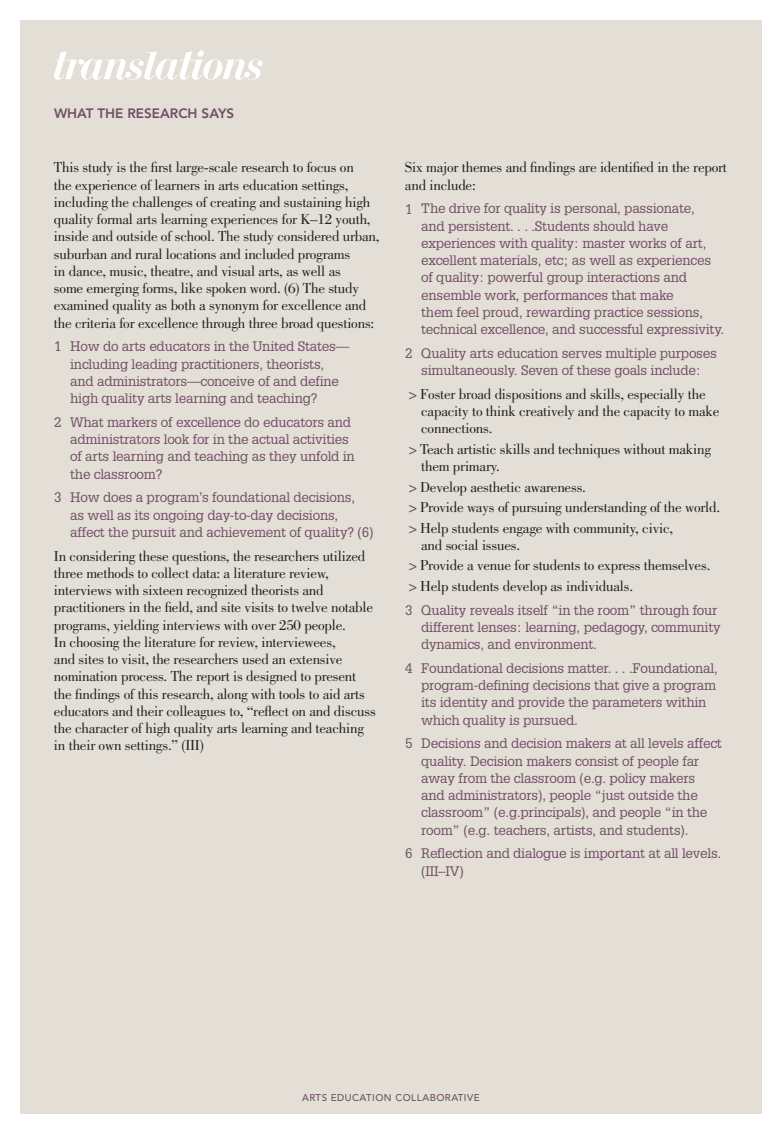
<style>
.page{position:relative;width:783px;height:1134px;background:#fff}
.page>*{position:absolute;margin:0;border:0;box-sizing:border-box;transform-origin:0 0}
.t1{font:15px/17.2px "Bodoni Std";letter-spacing:-.015em;color:#231f20}
.t2{font:13.5px/17.2px "Glypha";letter-spacing:-.015em;color:#704e66}
.t3{font:800 13.5px "Avenir";color:#704e66}
.t4{font:500 9.75px "Avenir";letter-spacing:.05em;color:#704e66}
.s1{font-weight:700;color:#704e66}
</style>
<div class="page">
<div style="left:20px;top:20px;width:741px;height:1094px;background:#e3dfd6"></div>
<svg style="left:54px;top:51px;width:209px;height:29px"></svg>
<div style="left:198px;top:50px;width:6px;height:7px;background:#fff;border-radius:3px"></div>
<p class="t3" style="left:54px;top:108px;width:182px">WHAT THE RESEARCH SAYS</p>
<p class="t1" style="left:54px;top:160px;width:327px">This study is the first large-scale research to focus on<br>the experience of learners in arts education settings, including the challenges of creating and sustaining high quality formal arts learning experiences for K–12 youth, inside and outside of school. The study considered urban, suburban and rural locations and included programs<br>in dance, music, theatre, and visual arts, as well as<br>some emerging forms, like spoken word. (6) The study examined quality as both a synonym for excellence and the criteria for excellence through three broad questions:</p>
<p class="t2" style="left:70px;top:338px;width:281px">How do arts educators in the United States— including leading practitioners, theorists, and administrators—conceive of and define high quality arts learning and teaching?</p>
<p class="t2" style="left:70px;top:414px;width:286px">What markers of excellence do educators and administrators look for in the actual activities of arts learning and teaching as they unfold in the classroom?</p>
<p class="t2" style="left:70px;top:489px;width:305px">How does a program’s foundational decisions,<br>as well as its ongoing day-to-day decisions, affect the pursuit and achievement of quality? (6)</p>
<p class="t1" style="left:54px;top:548px;width:323px">In considering these questions, the researchers utilized three methods to collect data: a literature review, interviews with sixteen recognized theorists and practitioners in the field, and site visits to twelve notable programs, yielding interviews with over 250 people.<br>In choosing the literature for review, interviewees,<br>and sites to visit, the researchers used an extensive nomination process. The report is designed to present the findings of this research, along with tools to aid arts educators and their colleagues to, “reflect on and discuss the character of high quality arts learning and teaching in their own settings.” (III)</p>
<p class="t2" style="left:54px;top:338px;width:9px">1</p>
<p class="t2" style="left:54px;top:414px;width:9px">2</p>
<p class="t2" style="left:54px;top:489px;width:9px">3</p>
<p class="t1" style="left:405px;top:160px;width:324px">Six major themes and findings are identified in the report and include:</p>
<p class="t2" style="left:421px;top:200px;width:305px">The drive for quality is personal, passionate,<br>and persistent. . . .Students should have experiences with quality: master works of art, excellent materials, etc; as well as experiences of quality: powerful group interactions and ensemble work, performances that make<br>them feel proud, rewarding practice sessions, technical excellence, and successful expressivity.</p>
<p class="t2" style="left:421px;top:345px;width:297px">Quality arts education serves multiple purposes simultaneously. Seven of these goals include:</p>
<p class="t1" style="left:421px;top:387px;width:300px;text-indent:-12px"><span class="s1">&gt;</span> Foster broad dispositions and skills, especially the capacity to think creatively and the capacity to make connections.</p>
<p class="t1" style="left:421px;top:442px;width:291px;text-indent:-12px"><span class="s1">&gt;</span> Teach artistic skills and techniques without making them primary.</p>
<p class="t1" style="left:409px;top:478px;width:312px;line-height:20.5px"><span class="s1">&gt;</span> Develop aesthetic awareness.<br><span class="s1">&gt;</span> Provide ways of pursuing understanding of the world. <span class="s1">&gt;</span> Help students engage with community, civic,</p>
<p class="t1" style="left:409px;top:536px;width:303px;line-height:20.5px;text-indent:12px">and social issues.<br><span class="s1">&gt;</span> Provide a venue for students to express themselves. <span class="s1">&gt;</span> Help students develop as individuals.</p>
<p class="t2" style="left:421px;top:601px;width:301px">Quality reveals itself “in the room” through four different lenses: learning, pedagogy, community dynamics, and environment.</p>
<p class="t2" style="left:421px;top:660px;width:298px">Foundational decisions matter. . . .Foundational, program-defining decisions that give a program its identity and provide the parameters within which quality is pursued.</p>
<p class="t2" style="left:421px;top:735px;width:302px">Decisions and decision makers at all levels affect quality. Decision makers consist of people far away from the classroom (e.g. policy makers and administrators), people “just outside the classroom” (e.g.principals), and people “in the room” (e.g. teachers, artists, and students).</p>
<p class="t2" style="left:421px;top:845px;width:302px">Reflection and dialogue is important at all levels. (III–IV)</p>
<p class="t2" style="left:405px;top:200px;width:9px">1</p>
<p class="t2" style="left:405px;top:345px;width:9px">2</p>
<p class="t2" style="left:405px;top:601px;width:9px">3</p>
<p class="t2" style="left:405px;top:659px;width:9px">4</p>
<p class="t2" style="left:405px;top:735px;width:9px">5</p>
<p class="t2" style="left:405px;top:845px;width:9px">6</p>
<p class="t4" style="left:302px;top:1094px;width:179px">ARTS EDUCATION COLLABORATIVE</p>
</div>
